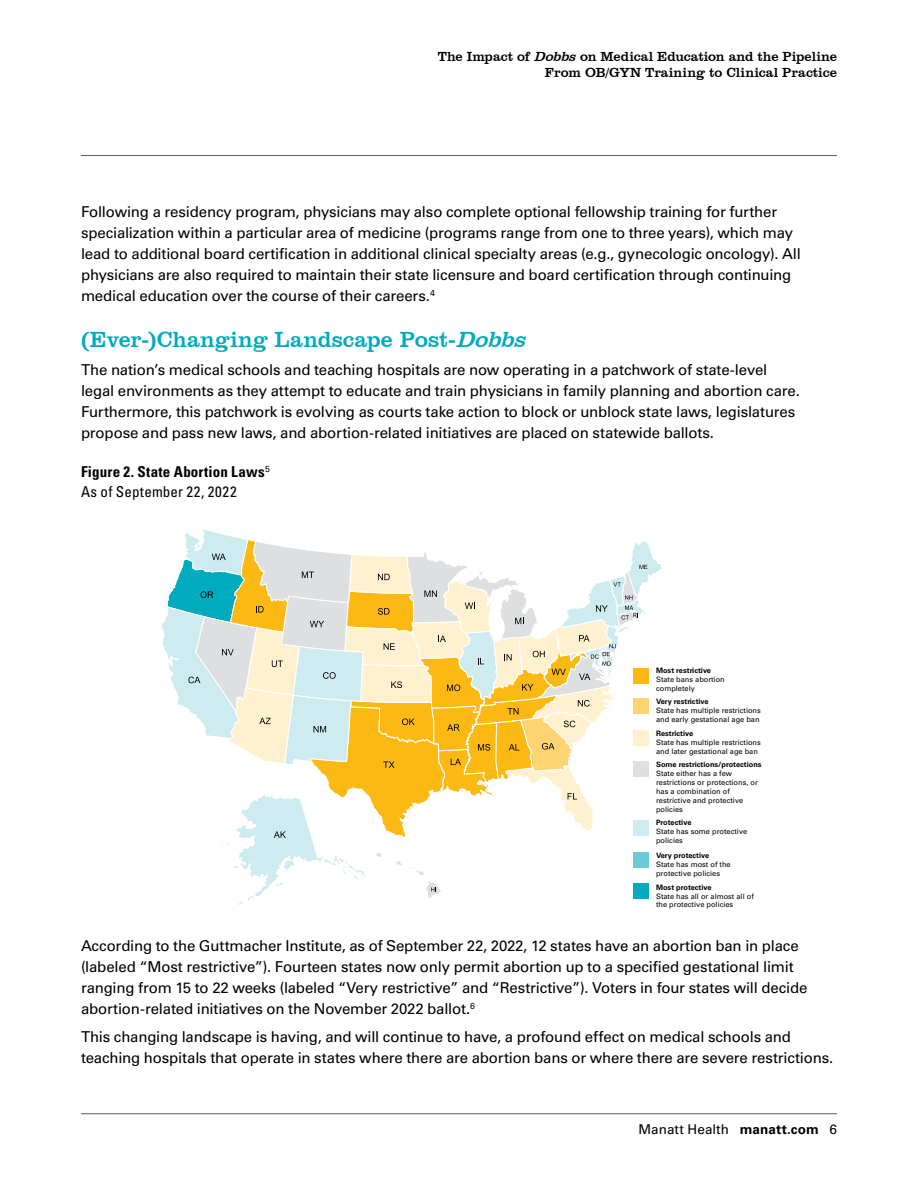
<style>
.page{position:relative;width:918px;height:1188px;background:#fff}
.page>*{position:absolute;margin:0;border:0;box-sizing:border-box;transform-origin:0 0}
.Heading_2{font:22.5px "Clarendon BT";color:#00abbe}
.Text_1{font:15px/21px "Univers LT Std";letter-spacing:-.015em;color:#000}
.Exhibit_Title{font:700 condensed 15px/19.5px "Univers LT Std";letter-spacing:.015em;color:#000}
.t1{font:13.5px/16.2px "Clarendon BT";color:#000;text-align:right}
.t2{font:13.5px "Univers LT Std";letter-spacing:.005em;color:#000}
.t3{font:7.35px/8.9px "Univers LT Std";color:#000}
.s1{font-style:italic}
.s2{font-weight:400}
.s3{font-weight:700}
</style>
<div class="page">
<hr style="left:81px;top:155px;width:756px;height:1px;background:#5c5e67">
<hr style="left:81px;top:1113px;width:756px;height:1px;background:#5c5e67">
<svg style="left:161px;top:529px;width:501px;height:382px"></svg>
<div style="left:633px;top:884px;width:16px;height:15px;background:#00abbe"></div>
<div style="left:633px;top:852px;width:16px;height:16px;background:#6acad5"></div>
<div style="left:633px;top:820px;width:16px;height:16px;background:#ceebef"></div>
<div style="left:633px;top:762px;width:16px;height:15px;background:#dddfe1"></div>
<div style="left:633px;top:731px;width:16px;height:15px;background:#fff1d0"></div>
<div style="left:633px;top:698px;width:16px;height:16px;background:#fdd471"></div>
<div style="left:633px;top:668px;width:16px;height:16px;background:#fdb913"></div>
<p class="t1" style="left:438px;top:48px;width:401px">The Impact of <span class="s1">Dobbs</span> on Medical Education and the Pipeline<br>From OB/GYN Training to Clinical Practice</p>
<p class="Text_1" style="left:81px;top:201px;width:721px">Following a residency program, physicians may also complete optional fellowship training for further specialization within a particular area of medicine (programs range from one to three years), which may lead to additional board certification in additional clinical specialty areas (e.g., gynecologic oncology). All physicians are also required to maintain their state licensure and board certification through continuing medical education over the course of their careers.<sup>4</sup></p>
<p class="Heading_2" style="left:81px;top:325px;width:452px">(Ever-)Changing Landscape Post-<span class="s1">Dobbs</span></p>
<p class="Text_1" style="left:81px;top:359px;width:720px">The nation’s medical schools and teaching hospitals are now operating in a patchwork of state-level legal environments as they attempt to educate and train physicians in family planning and abortion care.<br>Furthermore, this patchwork is evolving as courts take action to block or unblock state laws, legislatures propose and pass new laws, and abortion-related initiatives are placed on statewide ballots.</p>
<p class="Exhibit_Title" style="left:81px;top:462px;width:191px">Figure 2. State Abortion Laws<sup>5<br></sup><span class="s2">As of September 22, 2022</span></p>
<p class="t3" style="left:656px;top:666px;width:70px"><span class="s3">Most restrictive<br></span>State bans abortion completely</p>
<p class="t3" style="left:656px;top:697px;width:106px"><span class="s3">Very restrictive<br></span>State has multiple restrictions and early gestational age ban</p>
<p class="t3" style="left:656px;top:729px;width:106px"><span class="s3">Restrictive<br></span>State has multiple restrictions and later gestational age ban</p>
<p class="t3" style="left:656px;top:760px;width:107px"><span class="s3">Some restrictions/protections<br></span>State either has a few restrictions or protections, or has a combination of restrictive and protective policies</p>
<p class="t3" style="left:656px;top:818px;width:93px"><span class="s3">Protective<br></span>State has some protective policies</p>
<p class="t3" style="left:656px;top:851px;width:76px"><span class="s3">Very protective<br></span>State has most of the protective policies</p>
<p class="t3" style="left:656px;top:883px;width:99px"><span class="s3">Most protective<br></span>State has all or almost all of the protective policies</p>
<p class="Text_1" style="left:81px;top:936px;width:728px">According to the Guttmacher Institute, as of September 22, 2022, 12 states have an abortion ban in place (labeled “Most restrictive”). Fourteen states now only permit abortion up to a specified gestational limit ranging from 15 to 22 weeks (labeled “Very restrictive” and “Restrictive”). Voters in four states will decide abortion-related initiatives on the November 2022 ballot.<sup>6</sup></p>
<p class="Text_1" style="left:81px;top:1026px;width:754px">This changing landscape is having, and will continue to have, a profound effect on medical schools and teaching hospitals that operate in states where there are abortion bans or where there are severe restrictions.</p>
<p class="t2" style="left:639px;top:1121px;width:200px">Manatt Health <span class="s3">manatt.com</span> 6</p>
</div>
